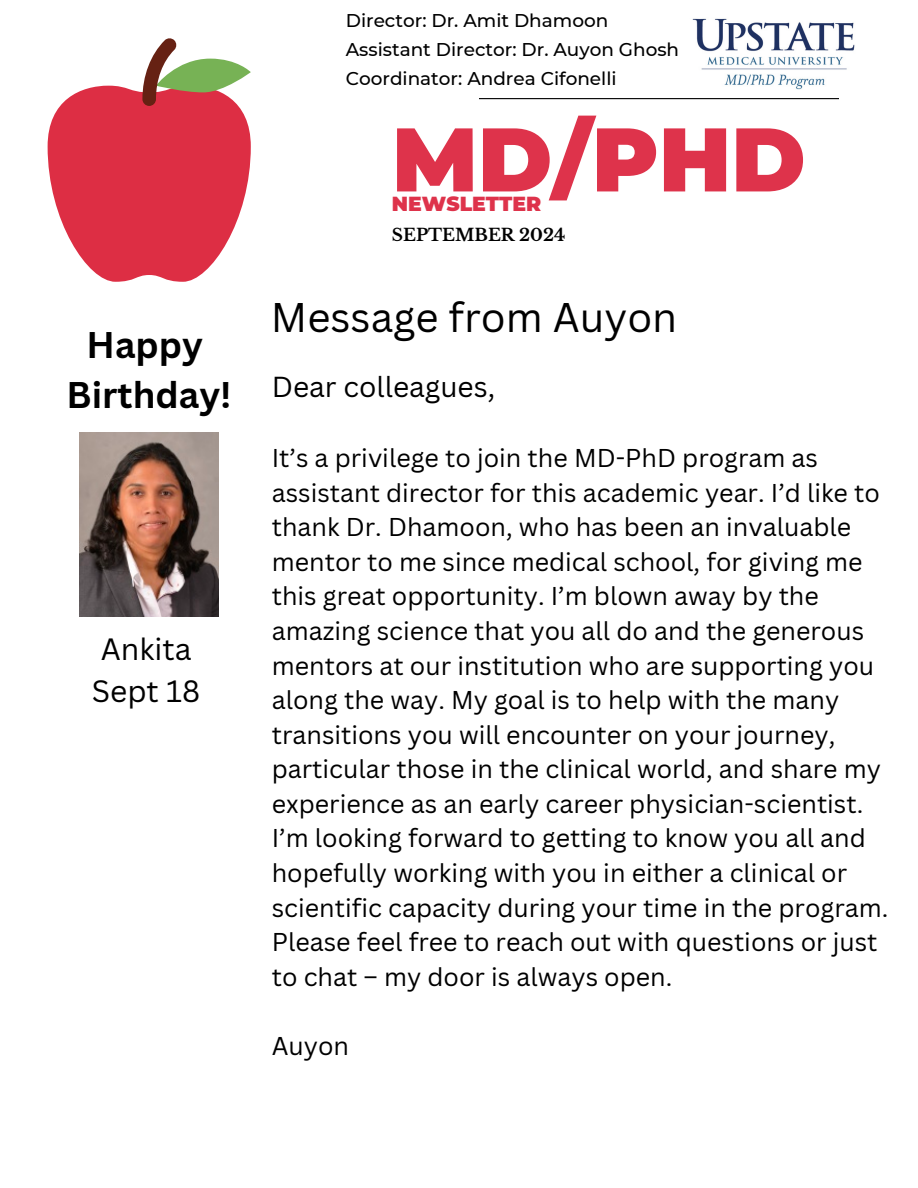
<style>
.page{position:relative;width:918px;height:1188px;background:#fff}
.page>*{position:absolute;margin:0;border:0;box-sizing:border-box;transform-origin:0 0}
.t1{font:900 90.15px "Montserrat";color:#de334b}
.t2{font:40.35px "Canva Sans";color:#000}
.t3{font:700 36.15px/50.1px "Canva Sans";color:#000;text-align:center}
.t4{font:30px/41.7px "Canva Sans";color:#000}
.t5{font:28.2px "Canva Sans";color:#000}
.t6{font:25.05px/34.7px "Canva Sans";color:#000}
.t7{font:900 20.25px "Montserrat";color:#de334b}
.t8{font:500 18.45px "Montserrat";color:#000}
.t9{font:700 16.95px "Libre Baskerville";color:#000}
</style>
<div class="page">
<hr style="left:479px;top:98px;width:360px;height:1px;background:#000">
<img style="left:692px;top:18px;width:163px;height:72px">
<img style="left:79px;top:433px;width:140px;height:183px">
<svg style="left:48px;top:38px;width:203px;height:244px"></svg>
<p class="t3" style="left:67px;top:319px;width:166px">Happy<br>Birthday!</p>
<h5 class="t4" style="left:92px;top:627px;width:110px">Ankita<br>Sept 18</h5>
<h6 class="t8" style="left:346px;top:9px;width:264px">Director: Dr. Amit Dhamoon</h6>
<h6 class="t8" style="left:346px;top:38px;width:335px">Assistant Director: Dr. Auyon Ghosh</h6>
<h6 class="t8" style="left:346px;top:68px;width:272px">Coordinator: Andrea Cifonelli</h6>
<h3 class="t1" style="left:392px;top:104px;width:415px">MD/PHD</h3>
<h3 class="t7" style="left:392px;top:191px;width:151px">NEWSLETTER</h3>
<p class="t9" style="left:392px;top:224px;width:175px">SEPTEMBER 2024</p>
<p class="t2" style="left:271px;top:289px;width:408px">Message from Auyon</p>
<h1 class="t5" style="left:272px;top:367px;width:225px">Dear colleagues,</h1>
<h3 class="t6" style="left:272px;top:440px;width:618px">It’s a privilege to join the MD-PhD program as assistant director for this academic year. I’d like to thank Dr. Dhamoon, who has been an invaluable mentor to me since medical school, for giving me this great opportunity. I’m blown away by the amazing science that you all do and the generous mentors at our institution who are supporting you along the way. My goal is to help with the many transitions you will encounter on your journey, particular those in the clinical world, and share my experience as an early career physician-scientist.<br>I’m looking forward to getting to know you all and hopefully working with you in either a clinical or scientific capacity during your time in the program.<br>Please feel free to reach out with questions or just to chat – my door is always open.</h3>
<h4 class="t6" style="left:272px;top:1028px;width:79px">Auyon</h4>
</div>
